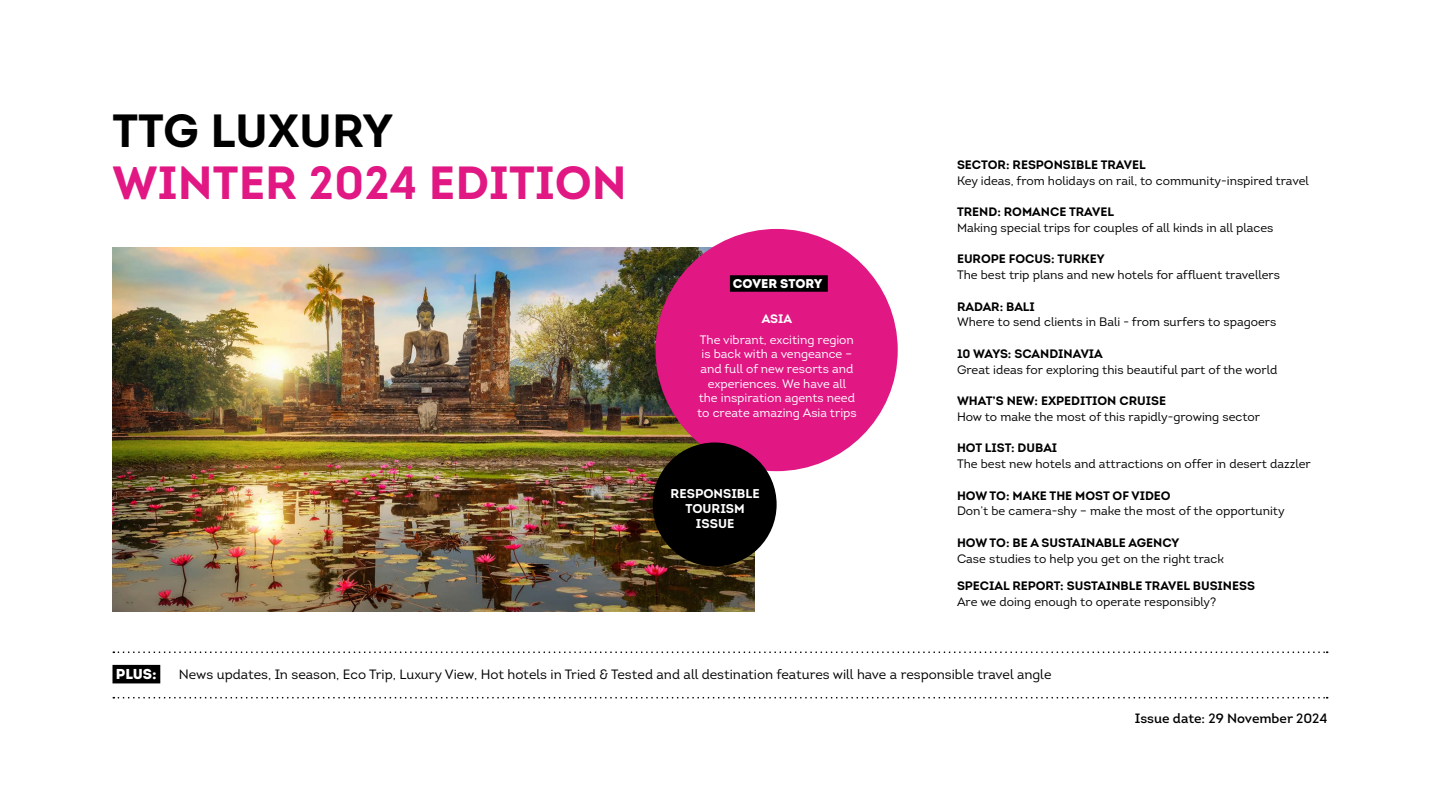
<style>
.page{position:relative;width:1440px;height:810px;background:#fff}
.page>*{position:absolute;margin:0;border:0;box-sizing:border-box;transform-origin:0 0}
.t1{font:46.5px/51.8px "Intro Bold Caps";color:#e11784}
.Box_Body_Ruled_INTRO{font:14.33px "Intro Black Caps";color:#fff}
.Box_Body_Ruled_INTRO-2{font:13.5px "Intro";color:#000}
.Box_Body_Ruled_INTRO-3{font:600 13.5px "Intro";color:#000}
.Team_member_name{font:12.75px/15.3px "Intro Bold Caps";color:#fff;text-align:center}
.Box_Body_Ruled_INTRO-4{font:12.75px "Intro Black Caps";letter-spacing:-.005em;color:#fff}
.Body{font:12.23px "Intro";color:#000}
.Body-2{font:12.23px "Intro Bold Caps";color:#000}
.Body-3{font:12.23px/14.7px "Intro";color:#fff;text-align:center}
.Body-4{font:12.23px "Intro Bold Caps";color:#fff}
.s1{color:#000}
</style>
<div class="page">
<img style="left:112px;top:248px;width:642px;height:364px">
<div style="left:112px;top:665px;width:48px;height:18px;background:#000"></div>
<svg style="left:113px;top:651px;width:1215px;height:2px"></svg>
<svg style="left:113px;top:697px;width:1215px;height:2px"></svg>
<div style="left:656px;top:229px;width:242px;height:242px;background:#e11784;border-radius:50%"></div>
<div style="left:653px;top:442px;width:124px;height:124px;background:#000;border-radius:50%"></div>
<div style="left:730px;top:275px;width:98px;height:17px;background:#000"></div>
<p class="t1" style="left:112px;top:105px;width:516px"><span class="s1">TTG LUXURY<br></span>WINTER 2024 EDITION</p>
<p class="Box_Body_Ruled_INTRO-4" style="left:733px;top:275px;width:91px">COVER STORY</p>
<p class="Body-4" style="left:762px;top:311px;width:32px">ASIA</p>
<p class="Body-3" style="left:697px;top:332px;width:161px">The vibrant, exciting region is back with a vengeance – and full of new resorts and experiences. We have all the inspiration agents need to create amazing Asia trips</p>
<p class="Team_member_name" style="left:671px;top:485px;width:91px">RESPONSIBLE<br>TOURISM<br>ISSUE</p>
<p class="Body-2" style="left:957px;top:157px;width:190px">SECTOR: RESPONSIBLE TRAVEL</p>
<p class="Body" style="left:957px;top:173px;width:353px">Key ideas, from holidays on rail, to community-inspired travel</p>
<p class="Body-2" style="left:957px;top:204px;width:159px">TREND: ROMANCE TRAVEL</p>
<p class="Body" style="left:957px;top:220px;width:318px">Making special trips for couples of all kinds in all places</p>
<p class="Body-2" style="left:957px;top:251px;width:149px">EUROPE FOCUS: TURKEY</p>
<p class="Body" style="left:957px;top:267px;width:325px">The best trip plans and new hotels for affluent travellers</p>
<p class="Body-2" style="left:957px;top:299px;width:79px">RADAR: BALI</p>
<p class="Body" style="left:957px;top:315px;width:321px">Where to send clients in Bali - from surfers to spagoers</p>
<p class="Body-2" style="left:957px;top:346px;width:147px">10 WAYS: SCANDINAVIA</p>
<p class="Body" style="left:957px;top:362px;width:322px">Great ideas for exploring this beautiful part of the world</p>
<p class="Body-2" style="left:957px;top:393px;width:211px">WHAT’S NEW: EXPEDITION CRUISE</p>
<p class="Body" style="left:957px;top:409px;width:305px">How to make the most of this rapidly-growing sector</p>
<p class="Body-2" style="left:957px;top:440px;width:102px">HOT LIST: DUBAI</p>
<p class="Body" style="left:957px;top:456px;width:355px">The best new hotels and attractions on offer in desert dazzler</p>
<p class="Body-2" style="left:957px;top:488px;width:215px">HOW TO: MAKE THE MOST OF VIDEO</p>
<p class="Body" style="left:957px;top:504px;width:329px">Don’t be camera-shy – make the most of the opportunity</p>
<p class="Body-2" style="left:957px;top:535px;width:224px">HOW TO: BE A SUSTAINABLE AGENCY</p>
<p class="Body" style="left:957px;top:551px;width:269px">Case studies to help you get on the right track</p>
<p class="Body-2" style="left:957px;top:578px;width:300px">SPECIAL REPORT: SUSTAINBLE TRAVEL BUSINESS</p>
<p class="Body" style="left:957px;top:594px;width:261px">Are we doing enough to operate responsibly?</p>
<p class="Box_Body_Ruled_INTRO" style="left:116px;top:665px;width:42px">PLUS:</p>
<p class="Box_Body_Ruled_INTRO-2" style="left:179px;top:666px;width:874px">News updates, In season, Eco Trip, Luxury View, Hot hotels in Tried &amp; Tested and all destination features will have a responsible travel angle</p>
<p class="Box_Body_Ruled_INTRO-3" style="left:1135px;top:709px;width:194px">Issue date: 29 November 2024</p>
</div>
